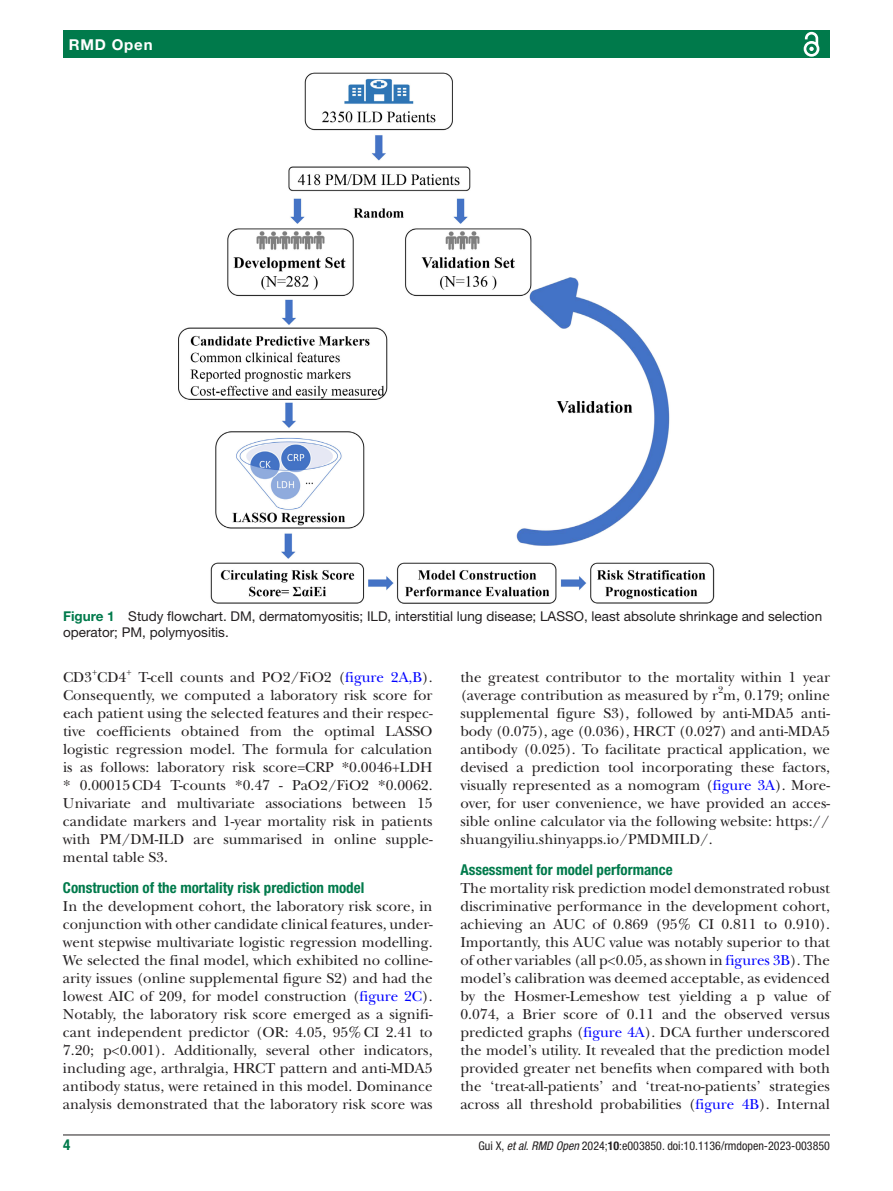
<style>
.page{position:relative;width:893px;height:1191px;background:#fff}
.page>*{position:absolute;margin:0;border:0;box-sizing:border-box;transform-origin:0 0}
.t1{font:15px/18px "New Baskerville";color:#231f20;text-align:justify}
.t2{font:700 condensed 15px "Helvetica Neue LT Std";color:#007a4b}
.t3{font:700 15px "Helvetica Neue LT Std";letter-spacing:.055em;color:#fff}
.t4{font:13.5px/16.2px "Helvetica Neue LT Std";color:#231f20}
.t5{font:condensed 12px "Helvetica Neue LT Std";color:#231f20}
.t6{font:9.9px "New Baskerville";color:#231f20}
.s1{font-weight:700;color:#007a4b}
.s2{color:#00f}
.s3{font-style:italic}
.s4{font-weight:700}
</style>
<div class="page">
<hr style="left:63px;top:1134px;width:767px;height:1px;background:#231f20">
<div style="left:63px;top:31px;width:767px;height:27px;background:#007a4b"></div>
<svg style="left:803px;top:31px;width:17px;height:26px"></svg>
<img style="left:178px;top:73px;width:537px;height:530px">
<p class="t3" style="left:69px;top:35px;width:85px">RMD Open</p>
<p class="t4" style="left:63px;top:608px;width:761px"><span class="s1">Figure 1</span> Study flowchart. DM, dermatomyositis; ILD, interstitial lung disease; LASSO, least absolute shrinkage and selection operator; PM, polymyositis.</p>
<p class="t6" style="left:92px;top:666px;width:7px">+</p>
<p class="t6" style="left:126px;top:666px;width:7px">+</p>
<p class="t1" style="left:63px;top:668px;width:371px;text-indent:75px">T-cell counts and PO2/FiO2 (<span class="s2">figure 2A,B</span>).<br>Consequently, we computed a laboratory risk score for each patient using the selected features and their respec&shy;tive coefficients obtained from the optimal LASSO logistic regression model. The formula for calculation is as follows: laboratory risk score=CRP *0.0046+LDH * 0.00015CD4 T-counts *0.47 - PaO2/FiO2 *0.0062.<br>Univariate and multivariate associations between 15 candidate markers and 1-year mortality risk in patients with PM/DM-ILD are summarised in online supple&shy;mental table S3.</p>
<p class="t2" style="left:63px;top:879px;width:303px">Construction of the mortality risk prediction model</p>
<p class="t1" style="left:63px;top:897px;width:371px">In the development cohort, the laboratory risk score, in conjunction with other candidate clinical features, under&shy;went stepwise multivariate logistic regression modelling.<br>We selected the final model, which exhibited no colline&shy;arity issues (online supplemental figure S2) and had the lowest AIC of 209, for model construction (<span class="s2">figure 2C</span>).<br>Notably, the laboratory risk score emerged as a signifi&shy;cant independent predictor (OR: 4.05, 95%CI 2.41 to 7.20; p&lt;0.001). Additionally, several other indicators, including age, arthralgia, HRCT pattern and anti-MDA5 antibody status, were retained in this model. Dominance analysis demonstrated that the laboratory risk score was</p>
<p class="t1" style="left:63px;top:668px;width:65px">CD3 CD4</p>
<p class="t1" style="left:460px;top:668px;width:371px">the greatest contributor to the mortality within 1 year (average contribution as measured by r m, 0.179; online</p>
<p class="t6" style="left:718px;top:684px;width:7px">2</p>
<p class="t1" style="left:460px;top:704px;width:371px">supplemental figure S3), followed by anti-MDA5 anti&shy;body (0.075), age (0.036), HRCT (0.027) and anti-MDA5 antibody (0.025). To facilitate practical application, we devised a prediction tool incorporating these factors, visually represented as a nomogram (<span class="s2">figure 3A</span>). More&shy;over, for user convenience, we have provided an acces&shy;sible online calculator via the following website: https:// shuangyiliu.shinyapps.io/PMDMILD/.</p>
<p class="t2" style="left:460px;top:861px;width:214px">Assessment for model performance</p>
<p class="t1" style="left:460px;top:879px;width:371px">The mortality risk prediction model demonstrated robust discriminative performance in the development cohort, achieving an AUC of 0.869 (95% CI 0.811 to 0.910).<br>Importantly, this AUC value was notably superior to that of other variables (all p&lt;0.05, as shown in <span class="s2">figures 3B</span>). The model’s calibration was deemed acceptable, as evidenced by the Hosmer-Lemeshow test yielding a p value of 0.074, a Brier score of 0.11 and the observed versus predicted graphs (<span class="s2">figure 4A</span>). DCA further underscored the model’s utility. It revealed that the prediction model provided greater net benefits when compared with both the ‘treat-all-patients’ and ‘treat-no-patients’ strategies across all threshold probabilities (<span class="s2">figure 4B</span>). Internal</p>
<p class="t2" style="left:63px;top:1135px;width:9px">4</p>
<p class="t5" style="left:478px;top:1138px;width:353px">Gui X, <span class="s3">et al</span>. <span class="s3">RMD Open</span> 2024;<span class="s4">10</span>:e003850. doi:10.1136/rmdopen-2023-003850</p>
</div>
